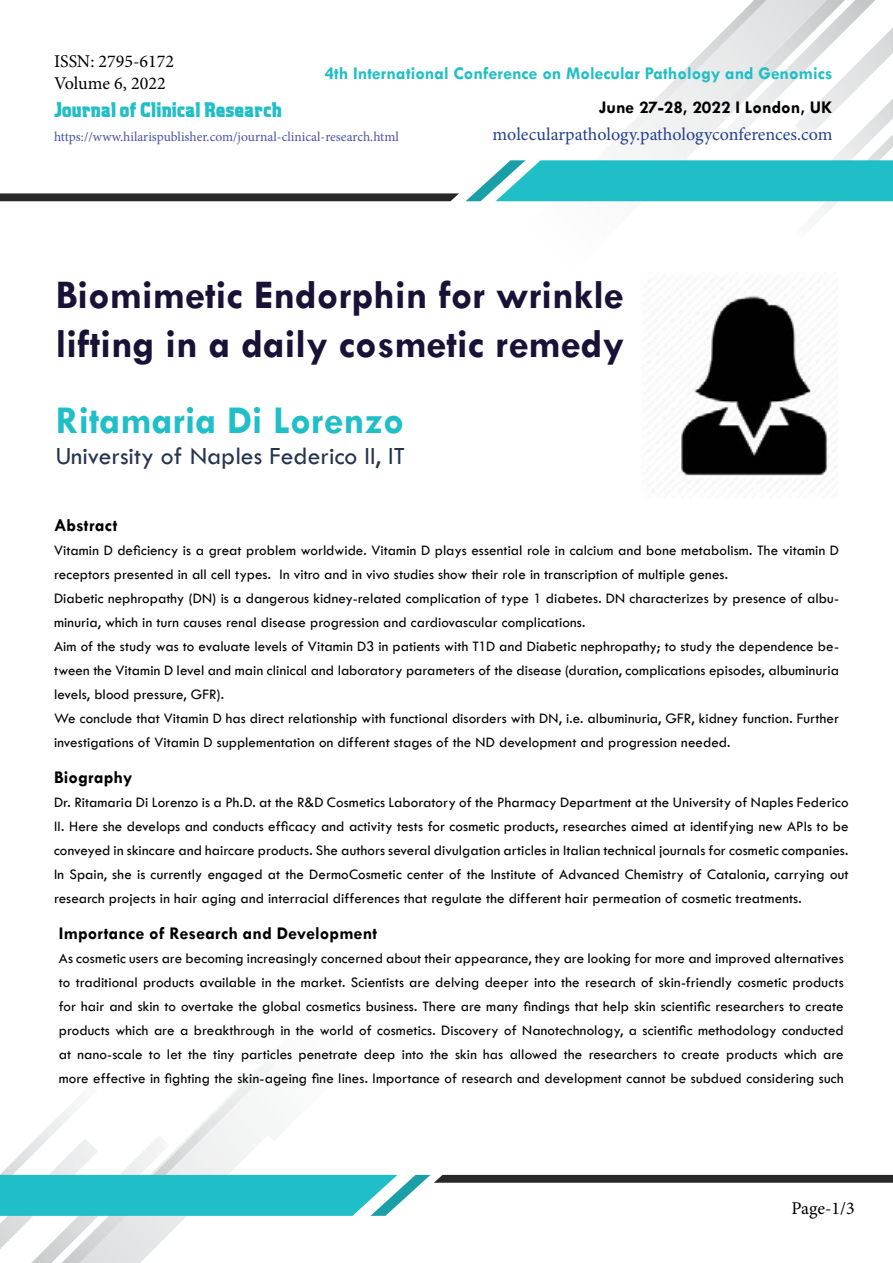
<style>
.page{position:relative;width:893px;height:1263px;background:#fff}
.page>*{position:absolute;margin:0;border:0;box-sizing:border-box;transform-origin:0 0}
.t1{font:700 40.95px/49.2px "Tw Cen";color:#1a1137}
.t2{font:700 39.6px "Tw Cen";color:#20bec6}
.t3{font:25.65px "Tw Cen";color:#26344e}
.t4{font:800 21px "Aquatic";color:#20bec6}
.t5{font:700 18px "Tw Cen";letter-spacing:.01em;color:#000}
.t6{font:700 18px "Tw Cen";color:#20bec6}
.t7{font:18px "Minion Pro";color:#25408f}
.t8{font:18px "Minion Pro";color:#000}
.t9{font:15px/24px "Tw Cen";letter-spacing:.005em;color:#000;text-align:justify}
.t10{font:13.5px "Minion Pro";color:#4c52a3}
</style>
<div class="page">
<svg style="left:0;top:1061px;width:893px;height:202px"></svg>
<svg style="left:0;top:193px;width:459px;height:8px;background:#363536"></svg>
<img style="left:648px;top:280px;width:188px;height:212px">
<svg style="left:465px;top:0;width:428px;height:218px"></svg>
<p class="t8" style="left:54px;top:49px;width:122px">ISSN: 2795-6172</p>
<p class="t6" style="left:325px;top:63px;width:509px">4th International Conference on Molecular Pathology and Genomics</p>
<p class="t5" style="left:599px;top:97px;width:235px">June 27-28, 2022 I London, UK</p>
<p class="t10" style="left:54px;top:128px;width:347px">https://www.hilarispublisher.com/journal-clinical-research.html</p>
<p class="t7" style="left:493px;top:122px;width:341px">molecularpathology.pathologyconferences.com</p>
<p class="t8" style="left:54px;top:71px;width:113px">Volume 6, 2022</p>
<h3 class="t4" style="left:54px;top:96px;width:229px">Journal of Clinical Research</h3>
<h1 class="t1" style="left:56px;top:269px;width:570px">Biomimetic Endorphin for wrinkle lifting in a daily cosmetic remedy</h1>
<h2 class="t2" style="left:56px;top:396px;width:350px">Ritamaria Di Lorenzo</h2>
<h3 class="t3" style="left:56px;top:440px;width:351px">University of Naples Federico II, IT</h3>
<p class="t5" style="left:54px;top:515px;width:65px">Abstract</p>
<p class="t9" style="left:54px;top:539px;width:786px;text-align:left">Vitamin D deficiency is a great problem worldwide. Vitamin D plays essential role in calcium and bone metabolism. The vitamin D receptors presented in all cell types. In vitro and in vivo studies show their role in transcription of multiple genes.<br>Diabetic nephropathy (DN) is a dangerous kidney-related complication of type 1 diabetes. DN characterizes by presence of albu&shy;minuria, which in turn causes renal disease progression and cardiovascular complications.<br>Aim of the study was to evaluate levels of Vitamin D3 in patients with T1D and Diabetic nephropathy; to study the dependence be&shy;tween the Vitamin D level and main clinical and laboratory parameters of the disease (duration, complications episodes, albuminuria levels, blood pressure, GFR).<br>We conclude that Vitamin D has direct relationship with functional disorders with DN, i.e. albuminuria, GFR, kidney function. Further investigations of Vitamin D supplementation on different stages of the ND development and progression needed.</p>
<p class="t5" style="left:54px;top:767px;width:80px">Biography</p>
<p class="t9" style="left:54px;top:790px;width:796px">Dr. Ritamaria Di Lorenzo is a Ph.D. at the R&amp;D Cosmetics Laboratory of the Pharmacy Department at the University of Naples Federico II. Here she develops and conducts efficacy and activity tests for cosmetic products, researches aimed at identifying new APIs to be conveyed in skincare and haircare products. She authors several divulgation articles in Italian technical journals for cosmetic companies.<br>In Spain, she is currently engaged at the DermoCosmetic center of the Institute of Advanced Chemistry of Catalonia, carrying out research projects in hair aging and interracial differences that regulate the different hair permeation of cosmetic treatments.</p>
<p class="t5" style="left:59px;top:923px;width:320px">Importance of Research and Development</p>
<p class="t9" style="left:59px;top:947px;width:786px">As cosmetic users are becoming increasingly concerned about their appearance, they are looking for more and improved alternatives to traditional products available in the market. Scientists are delving deeper into the research of skin-friendly cosmetic products for hair and skin to overtake the global cosmetics business. There are many findings that help skin scientific researchers to create products which are a breakthrough in the world of cosmetics. Discovery of Nanotechnology, a scientific methodology conducted at nano-scale to let the tiny particles penetrate deep into the skin has allowed the researchers to create products which are more effective in fighting the skin-ageing fine lines. Importance of research and development cannot be subdued considering such</p>
<p class="t8" style="left:791px;top:1196px;width:65px">Page-1/3</p>
</div>
